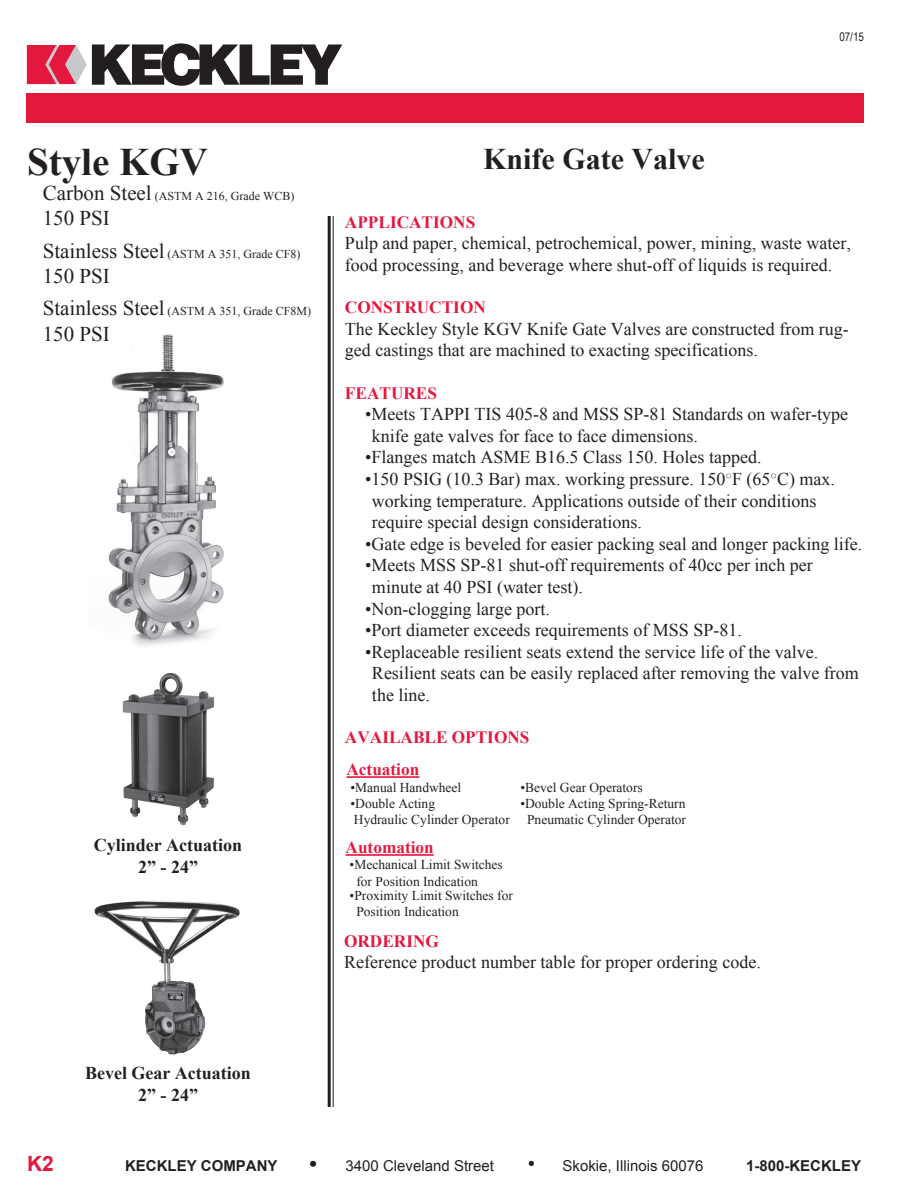
<style>
.page{position:relative;width:918px;height:1188px;background:#fff}
.page>*{position:absolute;margin:0;border:0;box-sizing:border-box;transform-origin:0 0}
.t1{font:700 39px "Times New Roman";color:#231f20}
.t2{font:700 30px "Times New Roman";color:#231f20}
.t3{font:21px "Times New Roman";color:#231f20}
.t4{font:700 21px "Arial";color:#e4183e}
.t5{font:18px/21.6px "Times New Roman";color:#231f20}
.t6{font:700 18px/21.6px "Times New Roman";color:#231f20;text-align:center}
.t7{font:700 17.25px "Times New Roman";color:#e4183e}
.t8{font:15px "Arial";color:#231f20}
.t9{font:700 15px "Arial";color:#231f20}
.t10{font:13.5px/16.2px "Times New Roman";color:#231f20}
.t11{font:12px "Times New Roman";color:#231f20}
.t12{font:12px "Arial Narrow";color:#231f20}
.s1{font-size:21px}
.s2{font-weight:700;font-size:21px}
</style>
<div class="page">
<img style="left:108px;top:334px;width:116px;height:312px">
<svg style="left:27px;top:43px;width:315px;height:43px"></svg>
<div style="left:27px;top:93px;width:837px;height:30px;background:#e4183e"></div>
<hr style="left:328px;top:216px;width:3px;height:891px;background:#231f20">
<hr style="left:333px;top:216px;width:1px;height:891px;background:#231f20">
<img style="left:122px;top:672px;width:92px;height:154px">
<img style="left:94px;top:900px;width:146px;height:155px">
<hr style="left:346px;top:776px;width:73px;height:2px;background:#e4183e">
<hr style="left:346px;top:854px;width:88px;height:2px;background:#e4183e">
<p class="t12" style="left:839px;top:28px;width:26px">07/15</p>
<h1 class="t1" style="left:27px;top:135px;width:182px">Style KGV</h1>
<p class="t11" style="left:43px;top:188px;width:253px"><span class="s1">Carbon Steel</span> (ASTM A 216, Grade WCB)</p>
<p class="t3" style="left:43px;top:204px;width:69px">150 PSI</p>
<p class="t11" style="left:43px;top:246px;width:259px"><span class="s1">Stainless Steel</span> (ASTM A 351, Grade CF8)</p>
<p class="t3" style="left:43px;top:262px;width:69px">150 PSI</p>
<p class="t11" style="left:43px;top:303px;width:270px"><span class="s1">Stainless Steel</span> (ASTM A 351, Grade CF8M)</p>
<p class="t3" style="left:43px;top:319px;width:69px">150 PSI</p>
<p class="t6" style="left:94px;top:834px;width:150px">Cylinder Actuation<br>2” - 24”</p>
<h2 class="t2" style="left:483px;top:138px;width:223px">Knife Gate Valve</h2>
<p class="t7" style="left:345px;top:210px;width:132px">APPLICATIONS</p>
<p class="t5" style="left:345px;top:232px;width:507px">Pulp and paper, chemical, petrochemical, power, mining, waste water, food processing, and beverage where shut-off of liquids is required.</p>
<p class="t7" style="left:345px;top:295px;width:142px">CONSTRUCTION</p>
<p class="t5" style="left:345px;top:318px;width:505px">The Keckley Style KGV Knife Gate Valves are constructed from rug&shy;ged castings that are machined to exacting specifications.</p>
<p class="t7" style="left:345px;top:381px;width:94px">FEATURES</p>
<p class="t5" style="left:372px;top:403px;width:478px;text-indent:-7px">•Meets TAPPI TIS 405-8 and MSS SP-81 Standards on wafer-type knife gate valves for face to face dimensions.</p>
<p class="t5" style="left:365px;top:446px;width:398px">•Flanges match ASME B16.5 Class 150. Holes tapped.</p>
<p class="t5" style="left:372px;top:468px;width:465px;text-indent:-7px">•150 PSIG (10.3 Bar) max. working pressure. 150<sup>○</sup>F (65<sup>○</sup>C) max. working temperature. Applications outside of their conditions require special design considerations.</p>
<p class="t5" style="left:365px;top:533px;width:499px">•Gate edge is beveled for easier packing seal and longer packing life.</p>
<p class="t5" style="left:372px;top:554px;width:442px;text-indent:-7px">•Meets MSS SP-81 shut-off requirements of 40cc per inch per minute at 40 PSI (water test).</p>
<p class="t5" style="left:365px;top:598px;width:186px">•Non-clogging large port.</p>
<p class="t5" style="left:365px;top:619px;width:378px">•Port diameter exceeds requirements of MSS SP-81.</p>
<p class="t5" style="left:372px;top:641px;width:488px;text-indent:-7px">•Replaceable resilient seats extend the service life of the valve.<br>Resilient seats can be easily replaced after removing the valve from the line.</p>
<p class="t7" style="left:345px;top:726px;width:186px">AVAILABLE OPTIONS</p>
<p class="t7" style="left:346px;top:757px;width:74px">Actuation</p>
<p class="t10" style="left:351px;top:780px;width:112px">•Manual Handwheel</p>
<p class="t10" style="left:520px;top:780px;width:124px">•Bevel Gear Operators</p>
<p class="t10" style="left:351px;top:795px;width:161px">•Double Acting<br>Hydraulic Cylinder Operator</p>
<p class="t10" style="left:520px;top:795px;width:167px;text-align:center">•Double Acting Spring-Return<br>Pneumatic Cylinder Operator</p>
<p class="t7" style="left:346px;top:835px;width:90px">Automation</p>
<p class="t10" style="left:356px;top:857px;width:148px;text-indent:-7px">•Mechanical Limit Switches for Position Indication</p>
<p class="t10" style="left:356px;top:887px;width:158px;text-indent:-7px">•Proximity Limit Switches for<br>Position Indication</p>
<p class="t7" style="left:344px;top:929px;width:96px">ORDERING</p>
<p class="t5" style="left:344px;top:951px;width:418px">Reference product number table for proper ordering code.</p>
<p class="t6" style="left:85px;top:1062px;width:167px">Bevel Gear Actuation<br>2” - 24”</p>
<p class="t4" style="left:27px;top:1150px;width:28px">K2</p>
<p class="t9" style="left:125px;top:1156px;width:154px">KECKLEY COMPANY</p>
<p class="t8" style="left:310px;top:1156px;width:186px"><span class="s2">•</span> 3400 Cleveland Street</p>
<p class="t8" style="left:528px;top:1156px;width:177px"><span class="s1">•</span> Skokie, Illinois 60076</p>
<p class="t9" style="left:746px;top:1156px;width:117px">1-800-KECKLEY</p>
</div>
